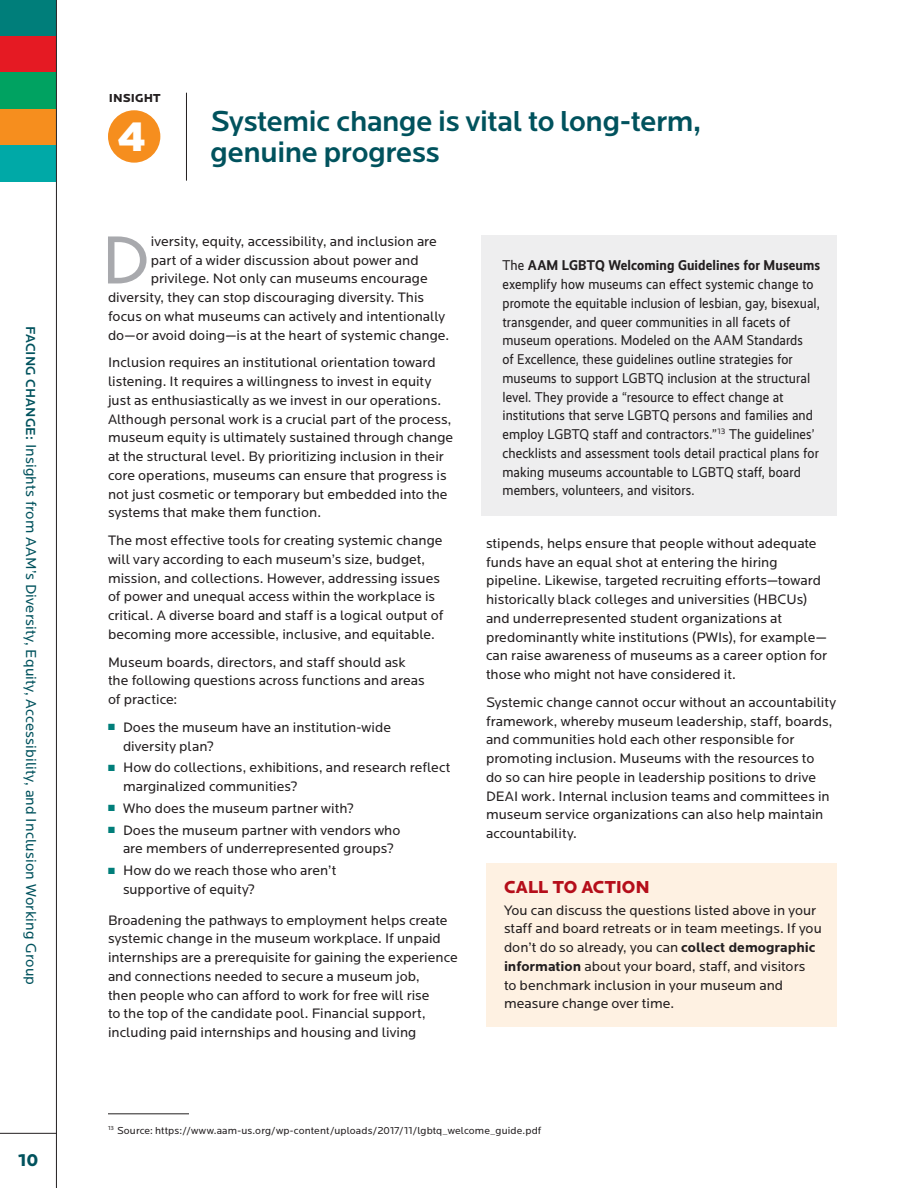
<style>
.page{position:relative;width:918px;height:1188px;background:#fff}
.page>*{position:absolute;margin:0;border:0;box-sizing:border-box;transform-origin:0 0}
.body_w_drop{font:70.5px "Locator";color:#a8a9ad}
.insight_sub1{font:900 40.5px "Gotham";color:#fff}
.insight_sub1-2{font:500 30px/31.5px "Locator";letter-spacing:-.015em;color:#00525d}
.body_call_to_action{font:900 18px "Locator";letter-spacing:-.01em;color:#b50e1a}
.t1{font:900 18px "Locator";color:#00525d}
.t2{font:15px "Locator";letter-spacing:.01em;color:#00525d}
.body{font:14.25px/18.8px "Locator";color:#231f20}
.body_more_space_befo{font:14.25px/18.8px "Locator";color:#231f20}
.sidebar{font:14.25px/18.8px "Realist Narrow";letter-spacing:.005em;color:#231f20}
.body_w_drop-2{font:14.25px "Locator";color:#231f20}
.body_with_shading_or{font:14.25px/18.8px "Locator";color:#231f20}
.insight_icon_eyebrow{font:900 12px "Locator";letter-spacing:.005em;color:#231f20}
.footnote_w_rule_nest{font:10.5px "Locator";letter-spacing:.015em;color:#231f20}
.s1{font-weight:500;font-size:13.5px}
.s2{color:#007e7a}
.s3{font-weight:700}
</style>
<div class="page">
<div style="left:0;top:0;width:56px;height:37px;background:#007e7a"></div>
<div style="left:0;top:36px;width:56px;height:37px;background:#e51a23"></div>
<div style="left:0;top:73px;width:56px;height:36px;background:#00a261"></div>
<div style="left:0;top:109px;width:56px;height:36px;background:#f68e1e"></div>
<div style="left:0;top:145px;width:56px;height:37px;background:#00a9a7"></div>
<hr style="left:0;top:1133px;width:57px;height:1px;background:#231f20">
<hr style="left:56px;top:0;width:1px;height:1188px;background:#231f20">
<div style="left:486px;top:863px;width:351px;height:49px;background:#fef1e2"></div>
<div style="left:486px;top:888px;width:351px;height:139px;background:#fef1e2"></div>
<div style="left:482px;top:235px;width:355px;height:281px;background:#eeeeef"></div>
<div style="left:108px;top:110px;width:52px;height:53px;background:#f68e1e;border-radius:50%"></div>
<hr style="left:186px;top:93px;width:1px;height:88px;background:#231f20">
<hr style="left:108px;top:1114px;width:81px;height:1px;background:#231f20">
<p class="t2" style="left:40px;top:326px;width:661px;rotate:90deg"><span class="s1">FACING CHANGE:</span> Insights from AAM’s Diversity, Equity, Accessibility, and Inclusion Working Group</p>
<p class="t1" style="left:18px;top:1149px;width:22px">10</p>
<p class="insight_icon_eyebrow" style="left:109px;top:91px;width:53px">INSIGHT</p>
<p class="insight_sub1" style="left:118px;top:109px;width:29px">4</p>
<p class="insight_sub1-2" style="left:211px;top:105px;width:493px">Systemic change is vital to long-term, genuine progress</p>
<p class="body_w_drop" style="left:101px;top:221px;width:50px">D</p>
<p class="body_w_drop-2" style="left:151px;top:233px;width:288px">iversity, equity, accessibility, and inclusion are</p>
<p class="body_w_drop-2" style="left:151px;top:252px;width:269px">part of a wider discussion about power and</p>
<p class="body_w_drop-2" style="left:151px;top:271px;width:278px">privilege. Not only can museums encourage</p>
<p class="body_w_drop-2" style="left:108px;top:290px;width:318px">diversity, they can stop discouraging diversity. This</p>
<p class="body_w_drop-2" style="left:108px;top:308px;width:339px">focus on what museums can actively and intentionally</p>
<p class="body_w_drop-2" style="left:108px;top:327px;width:343px">do—or avoid doing—is at the heart of systemic change.</p>
<p class="body" style="left:108px;top:354px;width:347px">Inclusion requires an institutional orientation toward listening. It requires a willingness to invest in equity just as enthusiastically as we invest in our operations.<br>Although personal work is a crucial part of the process, museum equity is ultimately sustained through change at the structural level. By prioritizing inclusion in their core operations, museums can ensure that progress is not just cosmetic or temporary but embedded into the systems that make them function.</p>
<p class="body" style="left:108px;top:531px;width:337px">The most effective tools for creating systemic change will vary according to each museum’s size, budget, mission, and collections. However, addressing issues of power and unequal access within the workplace is critical. A diverse board and staff is a logical output of becoming more accessible, inclusive, and equitable.</p>
<p class="body" style="left:108px;top:653px;width:318px">Museum boards, directors, and staff should ask the following questions across functions and areas of practice:</p>
<p class="body" style="left:123px;top:718px;width:270px;text-indent:-15px"><span class="s2">■</span> Does the museum have an institution-wide diversity plan?</p>
<p class="body" style="left:123px;top:759px;width:329px;text-indent:-15px"><span class="s2">■</span> How do collections, exhibitions, and research reflect marginalized communities?</p>
<p class="body" style="left:108px;top:799px;width:248px"><span class="s2">■</span> Who does the museum partner with?</p>
<p class="body" style="left:108px;top:821px;width:294px;text-align:center"><span class="s2">■</span> Does the museum partner with vendors who are members of underrepresented groups?</p>
<p class="body" style="left:123px;top:861px;width:215px;text-indent:-15px"><span class="s2">■</span> How do we reach those who aren’t supportive of equity?</p>
<p class="body_more_space_befo" style="left:108px;top:911px;width:351px">Broadening the pathways to employment helps create systemic change in the museum workplace. If unpaid internships are a prerequisite for gaining the experience and connections needed to secure a museum job,<br>then people who can afford to work for free will rise<br>to the top of the candidate pool. Financial support, including paid internships and housing and living</p>
<p class="sidebar" style="left:502px;top:256px;width:319px">The <span class="s3">AAM LGBTQ Welcoming Guidelines for Museums </span>exemplify how museums can effect systemic change to promote the equitable inclusion of lesbian, gay, bisexual, transgender, and queer communities in all facets of museum operations. Modeled on the AAM Standards<br>of Excellence, these guidelines outline strategies for museums to support LGBTQ inclusion at the structural level. They provide a “resource to effect change at institutions that serve LGBTQ persons and families and employ LGBTQ staff and contractors.”<sup>13</sup> The guidelines’ checklists and assessment tools detail practical plans for making museums accountable to LGBTQ staff, board members, volunteers, and visitors.</p>
<p class="body_more_space_befo" style="left:486px;top:534px;width:343px">stipends, helps ensure that people without adequate funds have an equal shot at entering the hiring pipeline. Likewise, targeted recruiting efforts—toward historically black colleges and universities (HBCUs) and underrepresented student organizations at predominantly white institutions (PWIs), for example— can raise awareness of museums as a career option for those who might not have considered it.</p>
<p class="body" style="left:486px;top:693px;width:352px">Systemic change cannot occur without an accountability framework, whereby museum leadership, staff, boards, and communities hold each other responsible for promoting inclusion. Museums with the resources to<br>do so can hire people in leadership positions to drive DEAI work. Internal inclusion teams and committees in museum service organizations can also help maintain accountability.</p>
<p class="body_call_to_action" style="left:504px;top:876px;width:147px">CALL TO ACTION</p>
<p class="body_with_shading_or" style="left:504px;top:901px;width:319px">You can discuss the questions listed above in your staff and board retreats or in team meetings. If you don’t do so already, you can <span class="s3">collect demographic information</span> about your board, staff, and visitors<br>to benchmark inclusion in your museum and measure change over time.</p>
<p class="footnote_w_rule_nest" style="left:108px;top:1124px;width:435px"><sup>13</sup> Source: https://www.aam-us.org/wp-content/uploads/2017/11/lgbtq_welcome_guide.pdf</p>
</div>
